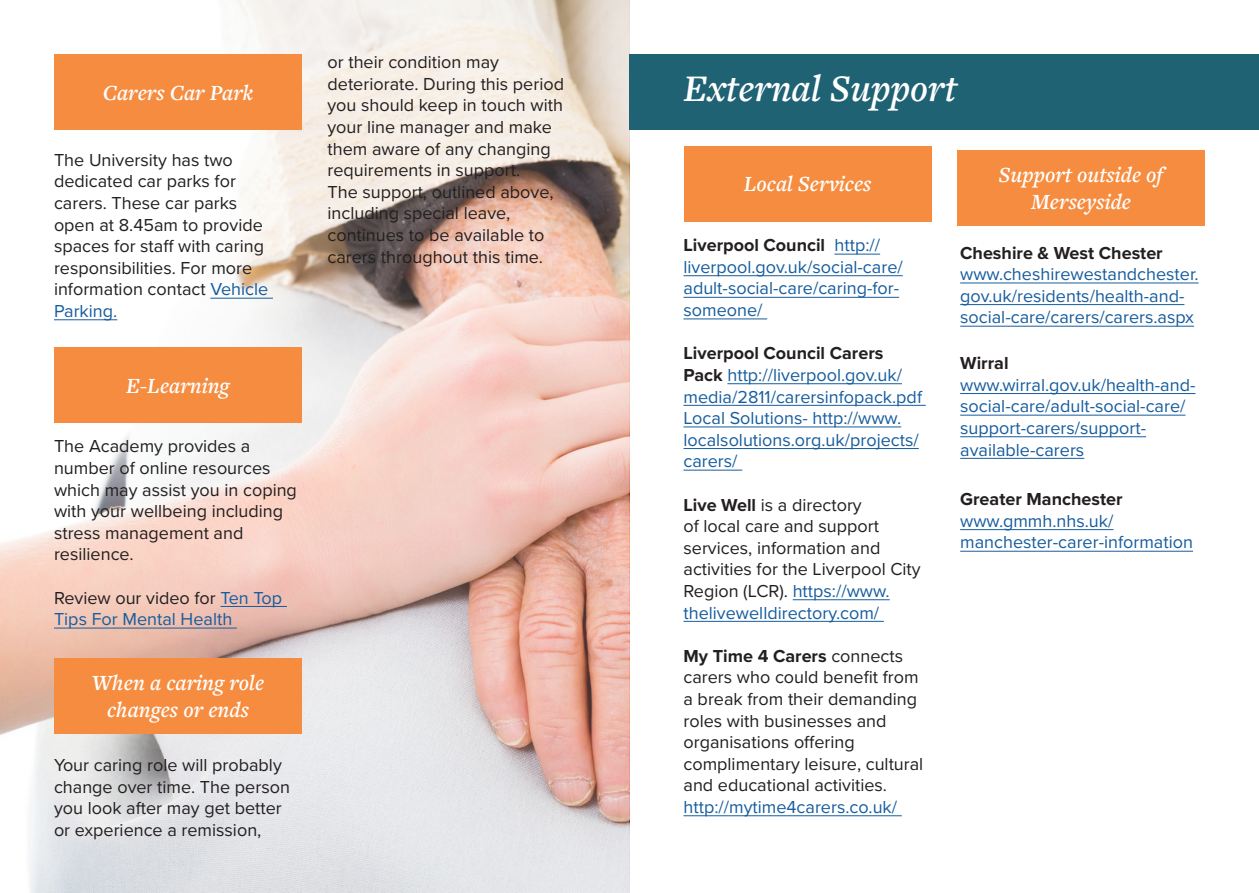
<style>
.page{position:relative;width:1259px;height:893px;background:#fff}
.page>*{position:absolute;margin:0;border:0;box-sizing:border-box;transform-origin:0 0}
.t1{font:italic 600 39px "Freight Text Pro";color:#fff}
.t2{font:italic 600 22.5px/27px "Freight Text Pro";color:#fff;text-align:center}
.t3{font:18px/21.6px "Proxima Nova";color:#231f20}
.t4{font:18px/21.6px "Proxima Nova";color:#175d9e}
.t5{font:700 18px "Proxima Nova";color:#231f20}
.s1{color:#175d9e}
.s2{color:#231f20}
.s3{font-weight:700;color:#231f20}
.s4{font-weight:700}
</style>
<div class="page">
<div style="left:629px;top:54px;width:630px;height:76px;background:#1f6274"></div>
<hr style="left:834px;top:254px;width:46px;height:1px;background:#175d9e">
<hr style="left:683px;top:275px;width:220px;height:1px;background:#175d9e">
<hr style="left:683px;top:297px;width:216px;height:1px;background:#175d9e">
<hr style="left:683px;top:318px;width:84px;height:1px;background:#175d9e">
<hr style="left:727px;top:383px;width:175px;height:1px;background:#175d9e">
<hr style="left:683px;top:405px;width:242px;height:1px;background:#175d9e">
<hr style="left:683px;top:426px;width:218px;height:1px;background:#175d9e">
<hr style="left:683px;top:448px;width:236px;height:1px;background:#175d9e">
<hr style="left:683px;top:470px;width:59px;height:1px;background:#175d9e">
<hr style="left:792px;top:599px;width:97px;height:1px;background:#175d9e">
<hr style="left:683px;top:621px;width:201px;height:1px;background:#175d9e">
<hr style="left:683px;top:815px;width:219px;height:1px;background:#175d9e">
<div style="left:683px;top:146px;width:248px;height:75px;background:#f58c3f"></div>
<div style="left:957px;top:150px;width:248px;height:76px;background:#f58c3f"></div>
<hr style="left:960px;top:282px;width:238px;height:1px;background:#175d9e">
<hr style="left:960px;top:304px;width:224px;height:1px;background:#175d9e">
<hr style="left:960px;top:326px;width:234px;height:1px;background:#175d9e">
<hr style="left:960px;top:393px;width:235px;height:1px;background:#175d9e">
<hr style="left:960px;top:415px;width:225px;height:1px;background:#175d9e">
<hr style="left:960px;top:436px;width:186px;height:1px;background:#175d9e">
<hr style="left:960px;top:458px;width:124px;height:1px;background:#175d9e">
<hr style="left:960px;top:529px;width:153px;height:1px;background:#175d9e">
<hr style="left:960px;top:551px;width:233px;height:1px;background:#175d9e">
<svg style="left:0;top:0;width:629px;height:893px"></svg>
<div style="left:54px;top:658px;width:248px;height:76px;background:#f58c3f"></div>
<div style="left:54px;top:54px;width:248px;height:76px;background:#f58c3f"></div>
<hr style="left:210px;top:298px;width:63px;height:1px;background:#175d9e">
<hr style="left:54px;top:319px;width:63px;height:1px;background:#175d9e">
<div style="left:54px;top:348px;width:248px;height:75px;background:#f58c3f"></div>
<hr style="left:220px;top:606px;width:67px;height:1px;background:#175d9e">
<hr style="left:54px;top:628px;width:183px;height:1px;background:#175d9e">
<p class="t2" style="left:103px;top:78px;width:152px">Carers Car Park</p>
<p class="t3" style="left:54px;top:148px;width:216px">The University has two dedicated car parks for carers. These car parks open at 8.45am to provide spaces for staff with caring responsibilities. For more information contact <span class="s1">Vehicle<br>Parking.</span></p>
<p class="t2" style="left:126px;top:372px;width:105px">E-Learning</p>
<p class="t3" style="left:54px;top:435px;width:244px">The Academy provides a number of online resources which may assist you in coping with your wellbeing including stress management and resilience.</p>
<p class="t4" style="left:54px;top:586px;width:230px"><span class="s2">Review our video for</span> Ten Top<br>Tips For Mental Health</p>
<p class="t2" style="left:92px;top:669px;width:174px">When a caring role</p>
<p class="t2" style="left:107px;top:696px;width:143px">changes or ends</p>
<p class="t3" style="left:54px;top:753px;width:237px">Your caring role will probably change over time. The person you look after may get better or experience a remission,</p>
<p class="t3" style="left:327px;top:51px;width:238px">or their condition may deteriorate. During this period you should keep in touch with your line manager and make them aware of any changing requirements in support.</p>
<p class="t3" style="left:327px;top:180px;width:227px">The support, outlined above, including special leave, continues to be available to carers throughout this time.</p>
<p class="t1" style="left:683px;top:63px;width:275px">External Support</p>
<p class="t2" style="left:744px;top:170px;width:129px">Local Services</p>
<p class="t2" style="left:999px;top:161px;width:166px">Support outside of<br>Merseyside</p>
<p class="t5" style="left:960px;top:239px;width:204px">Cheshire &amp; West Chester</p>
<p class="t4" style="left:960px;top:263px;width:240px">www.cheshirewestandchester. gov.uk/residents/health-and&shy;social-care/carers/carers.aspx</p>
<p class="t5" style="left:960px;top:350px;width:50px">Wirral</p>
<p class="t4" style="left:960px;top:373px;width:237px">www.wirral.gov.uk/health-and&shy;social-care/adult-social-care/ support-carers/support&shy;available-carers</p>
<p class="t5" style="left:960px;top:486px;width:164px">Greater Manchester</p>
<p class="t4" style="left:960px;top:509px;width:234px">www.gmmh.nhs.uk/ manchester-carer-information</p>
<p class="t4" style="left:683px;top:234px;width:221px"><span class="s3">Liverpool Council</span> http:// liverpool.gov.uk/social-care/ adult-social-care/caring-for&shy;someone/</p>
<p class="t4" style="left:683px;top:342px;width:240px"><span class="s3">Liverpool Council Carers<br>Pack</span> http://liverpool.gov.uk/ media/2811/carersinfopack.pdf</p>
<p class="t4" style="left:683px;top:406px;width:237px">Local Solutions- http://www. localsolutions.org.uk/projects/ carers/</p>
<p class="t3" style="left:683px;top:493px;width:239px"><span class="s4">Live Well</span> is a directory<br>of local care and support services, information and activities for the Liverpool City<br>Region (LCR). <span class="s1">https://www. thelivewelldirectory.com/</span></p>
<p class="t3" style="left:683px;top:644px;width:241px"><span class="s4">My Time 4 Carers</span> connects carers who could benefit from a break from their demanding roles with businesses and organisations offering complimentary leisure, cultural and educational activities. <span class="s1">http://mytime4carers.co.uk/</span></p>
</div>
